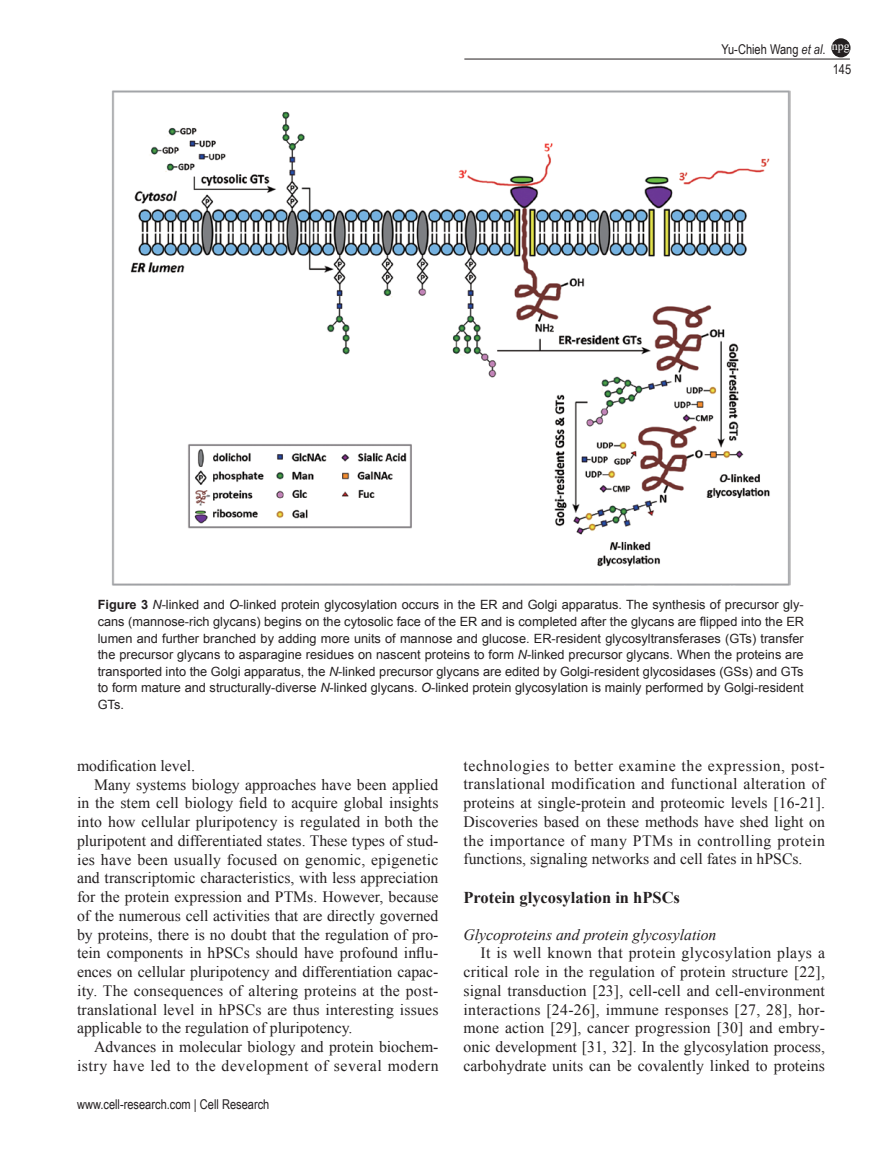
<style>
.page{position:relative;width:893px;height:1170px;background:#fff}
.page>*{position:absolute;margin:0;border:0;box-sizing:border-box;transform-origin:0 0}
.t1{font:700 16.5px "Times New Roman";color:#231f20}
.t2{font:15.75px/18.8px "Times New Roman";color:#231f20;text-align:justify}
.t3{font:15.75px "Times New Roman";letter-spacing:.035em;color:#231f20}
.t4{font:italic 15.75px "Times New Roman";color:#231f20}
.t5{font:13.5px "Arial Narrow";color:#231f20}
.t6{font:12.75px/16.5px "Arial";color:#231f20;text-align:justify}
.t7{font:12px "Times New Roman";color:#fff}
.s1{font-style:italic}
.s2{font-weight:700}
</style>
<div class="page">
<hr style="left:464px;top:59px;width:386px;height:1px;background:#231f20">
<div style="left:832px;top:39px;width:18px;height:18px;background:#231f20;border-radius:50%"></div>
<div style="left:831px;top:38px;width:19px;height:19px;border:2px solid #231f20;border-radius:50%"></div>
<img style="left:111px;top:90px;width:680px;height:495px">
<p class="t5" style="left:721px;top:40px;width:106px">Yu-Chieh Wang <span class="s1">et al</span>.</p>
<p class="t7" style="left:832px;top:38px;width:19px">npg</p>
<p class="t5" style="left:833px;top:59px;width:20px">145</p>
<p class="t6" style="left:98px;top:597px;width:708px"><span class="s2">Figure 3</span> <span class="s1">N</span>-linked and <span class="s1">O</span>-linked protein glycosylation occurs in the ER and Golgi apparatus. The synthesis of precursor gly&shy;cans (mannose-rich glycans) begins on the cytosolic face of the ER and is completed after the glycans are flipped into the ER lumen and further branched by adding more units of mannose and glucose. ER-resident glycosyltransferases (GTs) transfer the precursor glycans to asparagine residues on nascent proteins to form <span class="s1">N</span>-linked precursor glycans. When the proteins are transported into the Golgi apparatus, the <span class="s1">N</span>-linked precursor glycans are edited by Golgi-resident glycosidases (GSs) and GTs to form mature and structurally-diverse <span class="s1">N</span>-linked glycans. <span class="s1">O</span>-linked protein glycosylation is mainly performed by Golgi-resident GTs.</p>
<p class="t2" style="left:77px;top:755px;width:120px">modification level.</p>
<p class="t2" style="left:94px;top:774px;width:346px">Many systems biology approaches have been applied</p>
<p class="t2" style="left:77px;top:793px;width:363px">in the stem cell biology field to acquire global insights</p>
<p class="t2" style="left:77px;top:812px;width:363px">into how cellular pluripotency is regulated in both the</p>
<p class="t2" style="left:77px;top:830px;width:363px">pluripotent and differentiated states. These types of stud-</p>
<p class="t2" style="left:77px;top:849px;width:363px">ies have been usually focused on genomic, epigenetic</p>
<p class="t2" style="left:77px;top:868px;width:363px">and transcriptomic characteristics, with less appreciation</p>
<p class="t2" style="left:77px;top:887px;width:363px">for the protein expression and PTMs. However, because</p>
<p class="t2" style="left:77px;top:905px;width:363px">of the numerous cell activities that are directly governed</p>
<p class="t2" style="left:77px;top:924px;width:363px">by proteins, there is no doubt that the regulation of pro-</p>
<p class="t2" style="left:77px;top:943px;width:363px">tein components in hPSCs should have profound influ-</p>
<p class="t2" style="left:77px;top:962px;width:363px">ences on cellular pluripotency and differentiation capac-</p>
<p class="t2" style="left:77px;top:980px;width:363px">ity. The consequences of altering proteins at the post-</p>
<p class="t2" style="left:77px;top:999px;width:363px">translational level in hPSCs are thus interesting issues</p>
<p class="t2" style="left:77px;top:1018px;width:277px">applicable to the regulation of pluripotency.</p>
<p class="t2" style="left:94px;top:1037px;width:346px">Advances in molecular biology and protein biochem-</p>
<p class="t3" style="left:77px;top:1054px;width:363px">istry have led to the development of several modern</p>
<p class="t5" style="left:77px;top:1094px;width:194px">www.cell-research.com | Cell Research</p>
<p class="t2" style="left:463px;top:755px;width:363px">technologies to better examine the expression, post&shy;translational modification and functional alteration of proteins at single-protein and proteomic levels [16-21].<br>Discoveries based on these methods have shed light on the importance of many PTMs in controlling protein functions, signaling networks and cell fates in hPSCs.</p>
<p class="t1" style="left:463px;top:885px;width:218px">Protein glycosylation in hPSCs</p>
<p class="t4" style="left:463px;top:923px;width:255px">Glycoproteins and protein glycosylation</p>
<p class="t2" style="left:463px;top:943px;width:363px;text-indent:17px">It is well known that protein glycosylation plays a critical role in the regulation of protein structure [22], signal transduction [23], cell-cell and cell-environment interactions [24-26], immune responses [27, 28], hor&shy;mone action [29], cancer progression [30] and embry&shy;onic development [31, 32]. In the glycosylation process, carbohydrate units can be covalently linked to proteins</p>
</div>
